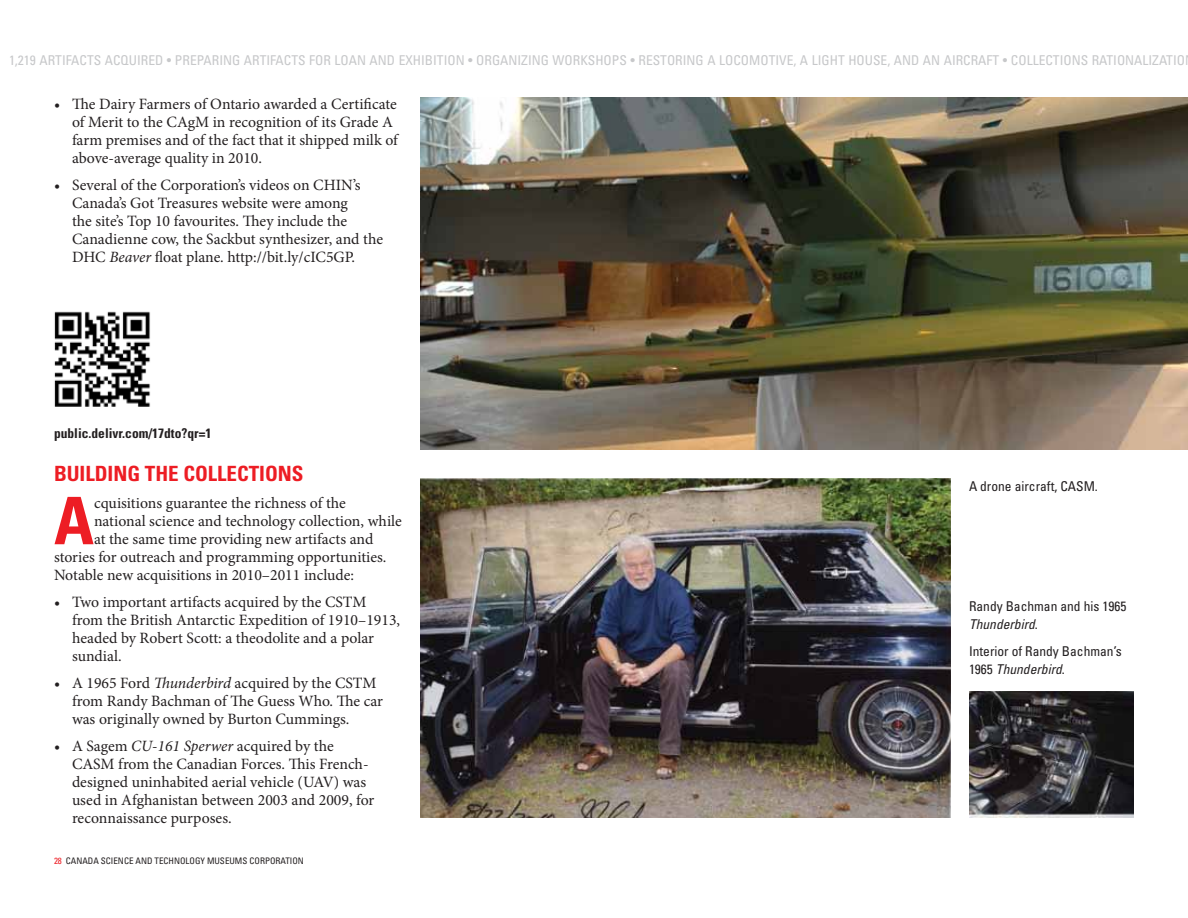
<style>
.page{position:relative;width:1188px;height:918px;background:#fff}
.page>*{position:absolute;margin:0;border:0;box-sizing:border-box;transform-origin:0 0}
.t1{font:700 condensed 65.55px "Univers";color:#ed1d24}
.t2{font:700 condensed 21px "Univers";color:#ed1d24}
.t3{font:15.75px/18px "Minion Pro";color:#231f20}
.t4{font:condensed 13.5px "Univers";color:#c7c8ca}
.t5{font:condensed 13.5px/18px "Univers";color:#231f20}
.t6{font:700 condensed 13.5px "Univers";color:#231f20}
.t7{font:condensed 9px "Univers";color:#231f20}
.s1{font-style:italic}
.s2{color:#ed1d24}
</style>
<div class="page">
<img style="left:420px;top:98px;width:768px;height:352px">
<img style="left:969px;top:692px;width:165px;height:126px">
<img style="left:420px;top:479px;width:531px;height:339px">
<img style="left:54px;top:311px;width:96px;height:96px">
<p class="t4" style="left:9px;top:52px;width:46px">1,219 ARTIF</p>
<p class="t4" style="left:71px;top:52px;width:16px">ACTS</p>
<p class="t4" style="left:105px;top:52px;width:154px">ACQUIRED • PREPARI NG ARTIF</p>
<p class="t4" style="left:276px;top:52px;width:16px">ACTS</p>
<p class="t4" style="left:309px;top:52px;width:118px">FOR LOAN AND EXHIBITI</p>
<p class="t4" style="left:447px;top:52px;width:512px">ON • ORGANIZI NG WORKSHOPS • RESTORI NG A LOCOMOTIVE, A LIGHT HOUSE, AND AN AIRCR</p>
<p class="t4" style="left:978px;top:52px;width:56px">AFT • COLLECTI</p>
<p class="t4" style="left:1063px;top:52px;width:123px">ONS RATI ONALIZATI O</p>
<p class="t3" style="left:72px;top:95px;width:327px;text-indent:-18px">• The Dairy Farmers of Ontario awarded a Certificate of Merit to the CAgM in recognition of its Grade A farm premises and of the fact that it shipped milk of above-average quality in 2010.</p>
<p class="t3" style="left:72px;top:176px;width:313px;text-indent:-18px">• Several of the Corporation’s videos on CHIN’s Canada’s Got Treasures website were among<br>the site’s Top 10 favourites. They include the Canadienne cow, the Sackbut synthesizer, and the DHC <span class="s1">Beaver</span> float plane. http://bit.ly/cIC5GP.</p>
<p class="t6" style="left:54px;top:425px;width:159px">public.delivr.com/17dto?qr=1</p>
<h2 class="t2" style="left:54px;top:461px;width:251px">Building the Collections</h2>
<h1 class="t1" style="left:54px;top:481px;width:41px">A</h1>
<p class="t3" style="left:94px;top:494px;width:253px">cquisitions guarantee the richness of the</p>
<p class="t3" style="left:94px;top:512px;width:309px">national science and technology collection, while</p>
<p class="t3" style="left:94px;top:530px;width:281px">at the same time providing new artifacts and</p>
<p class="t3" style="left:54px;top:548px;width:334px">stories for outreach and programming opportunities.</p>
<p class="t3" style="left:54px;top:566px;width:302px">Notable new acquisitions in 2010–2011 include:</p>
<p class="t3" style="left:72px;top:593px;width:330px;text-indent:-18px">• Two important artifacts acquired by the CSTM from the British Antarctic Expedition of 1910–1913, headed by Robert Scott: a theodolite and a polar sundial.</p>
<p class="t3" style="left:72px;top:674px;width:313px;text-indent:-18px">• A 1965 Ford <span class="s1">Thunderbird</span> acquired by the CSTM from Randy Bachman of The Guess Who. The car was originally owned by Burton Cummings.</p>
<p class="t3" style="left:72px;top:737px;width:304px;text-indent:-18px">• A Sagem <span class="s1">CU-161 Sperwer</span> acquired by the CASM from the Canadian Forces. This French&shy;designed uninhabited aerial vehicle (UAV) was used in Afghanistan between 2003 and 2009, for reconnaissance purposes.</p>
<p class="t7" style="left:54px;top:855px;width:251px"><span class="s2">28</span> CANADA SCIENCE AND TECHNOLOGY MUSEUMS CORPORATI ON</p>
<p class="t5" style="left:969px;top:477px;width:130px">A DRONE AIRCRAFT, CASM.</p>
<p class="t5" style="left:969px;top:597px;width:159px">RANDY BACHMAN AND HIS 1965<br><span class="s1">Thunderbird</span>.</p>
<p class="t5" style="left:969px;top:642px;width:154px">INTERIOR OF RANDY BACHMAN’S<br>1965 <span class="s1">Thunderbird</span>.</p>
</div>
